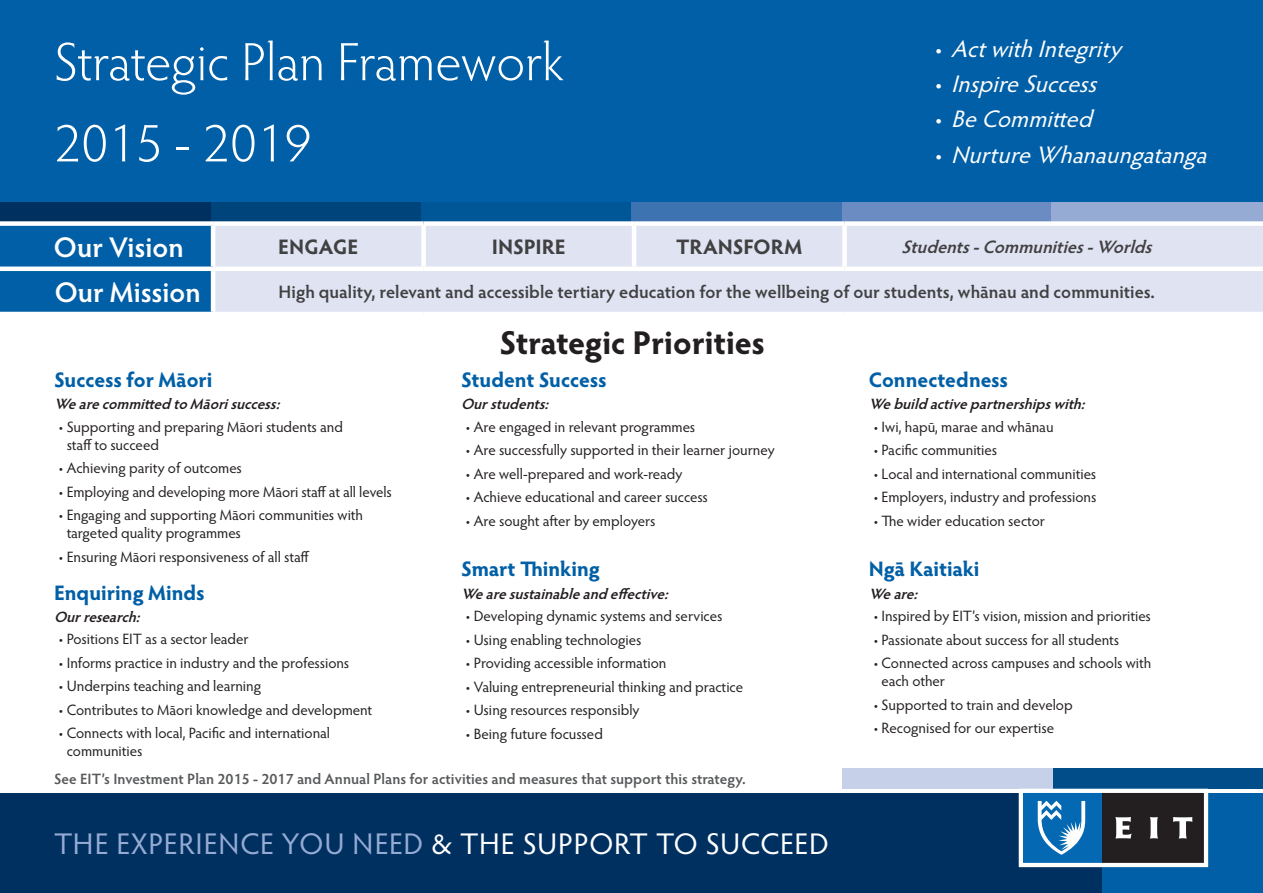
<style>
.page{position:relative;width:1263px;height:893px;background:#fff}
.page>*{position:absolute;margin:0;border:0;box-sizing:border-box;transform-origin:0 0}
.t1{font:300 54px/81.2px "Hypatia Sans Pro";color:#fff}
.t2{font:700 33px "Hypatia Sans Pro";letter-spacing:-.005em;color:#231f20}
.t3{font:30px "Hypatia Sans Pro";letter-spacing:.025em;color:#96abd4}
.t4{font:600 28.5px "Hypatia Sans Pro";color:#fff}
.t5{font:italic 24px "Hypatia Sans Pro";color:#fff}
.t6{font:700 21px "Hypatia Sans Pro";color:#005fa6}
.t7{font:700 21px "Hypatia Sans Pro";color:#414042}
.t8{font:600 18px "Hypatia Sans Pro";letter-spacing:.005em;color:#414042}
.t9{font:italic 600 18px "Hypatia Sans Pro";color:#414042}
.t10{font:15px/18px "Hypatia Sans Pro";color:#231f20}
.t11{font:italic 600 15px "Hypatia Sans Pro";color:#231f20}
.t12{font:600 15px "Hypatia Sans Pro";color:#58595b}
.s1{font-style:normal}
.s2{color:#fff}
</style>
<div class="page">
<div style="left:0;top:0;width:1263px;height:203px;background:#005fa6"></div>
<div style="left:1053px;top:768px;width:210px;height:21px;background:#004d8a"></div>
<div style="left:842px;top:768px;width:211px;height:21px;background:#c6d0e8"></div>
<div style="left:421px;top:202px;width:211px;height:21px;background:#005798"></div>
<div style="left:631px;top:202px;width:212px;height:21px;background:#3e73b2"></div>
<div style="left:842px;top:202px;width:209px;height:21px;background:#6b8cc2"></div>
<div style="left:1051px;top:202px;width:212px;height:21px;background:#96abd4"></div>
<div style="left:209px;top:202px;width:212px;height:21px;background:#00447c"></div>
<div style="left:0;top:202px;width:210px;height:21px;background:#003060"></div>
<div style="left:0;top:793px;width:1115px;height:100px;background:#003060"></div>
<div style="left:1103px;top:793px;width:160px;height:100px;background:#005fa6"></div>
<div style="left:1102px;top:791px;width:104px;height:74px;background:#231f20"></div>
<div style="left:1021px;top:791px;width:81px;height:74px;background:#0468b3"></div>
<svg style="left:1115px;top:817px;width:77px;height:21px"></svg>
<svg style="left:1038px;top:801px;width:47px;height:54px"></svg>
<div style="left:1019px;top:789px;width:189px;height:78px;border:4px solid #fff"></div>
<div style="left:0;top:224px;width:213px;height:90px;background:#005fa6"></div>
<div style="left:215px;top:226px;width:1048px;height:86px;background:#e0e4f2"></div>
<div style="left:0;top:221px;width:213px;height:5px;background:#fff"></div>
<div style="left:213px;top:221px;width:211px;height:5px;background:#fff"></div>
<hr style="left:211px;top:226px;width:4px;height:41px;background:#fff">
<div style="left:424px;top:221px;width:210px;height:5px;background:#fff"></div>
<div style="left:421px;top:226px;width:5px;height:41px;background:#fff"></div>
<div style="left:634px;top:221px;width:210px;height:5px;background:#fff"></div>
<hr style="left:632px;top:226px;width:4px;height:41px;background:#fff">
<div style="left:844px;top:221px;width:419px;height:5px;background:#fff"></div>
<div style="left:842px;top:226px;width:5px;height:41px;background:#fff"></div>
<hr style="left:0;top:267px;width:213px;height:4px;background:#fff">
<hr style="left:213px;top:267px;width:211px;height:4px;background:#fff">
<hr style="left:211px;top:271px;width:4px;height:41px;background:#fff">
<hr style="left:424px;top:267px;width:210px;height:4px;background:#fff">
<hr style="left:634px;top:267px;width:210px;height:4px;background:#fff">
<hr style="left:844px;top:267px;width:419px;height:4px;background:#fff">
<hr style="left:0;top:312px;width:213px;height:4px;background:#fff">
<h1 class="t1" style="left:54px;top:27px;width:511px">Strategic Plan Framework<br>2015 - 2019</h1>
<h3 class="t5" style="left:934px;top:39px;width:188px"><span class="s1">•</span> Actwith Integrity</h3>
<h3 class="t5" style="left:934px;top:74px;width:170px"><span class="s1">•</span> Inspire Success</h3>
<h3 class="t5" style="left:934px;top:110px;width:165px"><span class="s1">•</span> Be Committed</h3>
<h3 class="t5" style="left:934px;top:145px;width:280px"><span class="s1">•</span> Nurture Whanaungatanga</h3>
<h3 class="t4" style="left:54px;top:235px;width:131px">Our Vision</h3>
<h3 class="t7" style="left:278px;top:238px;width:82px">ENGAGE</h3>
<h3 class="t7" style="left:492px;top:238px;width:76px">INSPIRE</h3>
<h3 class="t7" style="left:676px;top:238px;width:128px">TRANSFORM</h3>
<p class="t9" style="left:901px;top:239px;width:256px">Students-Communities-Worlds</p>
<h3 class="t4" style="left:55px;top:281px;width:147px">Our Mission</h3>
<p class="t8" style="left:279px;top:285px;width:878px">High quality, relevant and accessible tertiary education for the wellbeing of our students, whānau and communities.</p>
<h3 class="t6" style="left:54px;top:372px;width:160px">Success for Māori</h3>
<p class="t11" style="left:54px;top:398px;width:231px">We are committed to Māorisuccess:</p>
<p class="t10" style="left:67px;top:419px;width:278px;text-indent:-9px">• Supporting and preparing Māori students and staff to succeed</p>
<p class="t10" style="left:58px;top:461px;width:185px">• Achieving parity of outcomes</p>
<p class="t10" style="left:58px;top:484px;width:335px">• Employing and developing more Māori staff at all levels</p>
<p class="t10" style="left:67px;top:508px;width:298px;text-indent:-9px">• Engaging and supporting Māori communities with targeted quality programmes</p>
<p class="t10" style="left:58px;top:549px;width:253px">• Ensuring Māori responsiveness of all staff</p>
<h3 class="t6" style="left:54px;top:584px;width:152px">Enquiring Minds</h3>
<p class="t11" style="left:54px;top:611px;width:91px">Ourresearch:</p>
<p class="t10" style="left:58px;top:632px;width:192px">• Positions EIT as a sector leader</p>
<p class="t10" style="left:58px;top:655px;width:293px">• Informs practice in industry and the professions</p>
<p class="t10" style="left:58px;top:679px;width:204px">• Underpins teaching and learning</p>
<p class="t10" style="left:58px;top:702px;width:316px">• Contributes to Māori knowledge and development</p>
<p class="t10" style="left:67px;top:726px;width:265px;text-indent:-9px">• Connects with local, Pacific and international communities</p>
<h2 class="t2" style="left:499px;top:330px;width:267px">Strategic Priorities</h2>
<h3 class="t6" style="left:461px;top:372px;width:147px">Student Success</h3>
<p class="t11" style="left:461px;top:398px;width:93px">Ourstudents:</p>
<p class="t10" style="left:465px;top:419px;width:232px">• Are engaged in relevant programmes</p>
<p class="t10" style="left:465px;top:443px;width:311px">• Are successfully supported in their learner journey</p>
<p class="t10" style="left:465px;top:466px;width:219px">• Are well-prepared and work-ready</p>
<p class="t10" style="left:465px;top:490px;width:244px">• Achieve educational and career success</p>
<p class="t10" style="left:465px;top:513px;width:192px">• Are sought after by employers</p>
<h3 class="t6" style="left:461px;top:561px;width:140px">Smart Thinking</h3>
<p class="t11" style="left:461px;top:588px;width:212px">We are sustainable and effective:</p>
<p class="t10" style="left:465px;top:608px;width:259px">• Developing dynamic systems and services</p>
<p class="t10" style="left:465px;top:632px;width:178px">• Using enabling technologies</p>
<p class="t10" style="left:465px;top:655px;width:203px">• Providing accessible information</p>
<p class="t10" style="left:465px;top:679px;width:279px">• Valuing entrepreneurial thinking and practice</p>
<p class="t10" style="left:465px;top:702px;width:176px">• Using resources responsibly</p>
<p class="t10" style="left:465px;top:726px;width:139px">• Being future focussed</p>
<p class="t12" style="left:54px;top:773px;width:693px">See EIT’s Investment Plan 2015 - 2017 and Annual Plans for activities and measures that support this strategy.</p>
<h3 class="t3" style="left:54px;top:831px;width:776px">THE EXPERIENCE YOU NEED <span class="s2">&amp; THE SUPPORT TO SUCCEED</span></h3>
<h3 class="t6" style="left:869px;top:372px;width:141px">Connectedness</h3>
<p class="t11" style="left:869px;top:398px;width:221px">We build active partnershipswith:</p>
<p class="t10" style="left:873px;top:419px;width:182px">• Iwi, hapū, marae and whānau</p>
<p class="t10" style="left:873px;top:443px;width:126px">• Pacific communities</p>
<p class="t10" style="left:873px;top:466px;width:225px">• Local and international communities</p>
<p class="t10" style="left:873px;top:490px;width:225px">• Employers, industry and professions</p>
<p class="t10" style="left:873px;top:513px;width:174px">• The wider education sector</p>
<h3 class="t6" style="left:869px;top:561px;width:112px">Ngā Kaitiaki</h3>
<p class="t11" style="left:869px;top:588px;width:54px">We are:</p>
<p class="t10" style="left:873px;top:608px;width:279px">• Inspired by EIT’s vision, mission and priorities</p>
<p class="t10" style="left:873px;top:632px;width:248px">• Passionate about success for all students</p>
<p class="t10" style="left:881px;top:655px;width:271px;text-indent:-9px">• Connected across campuses and schools with each other</p>
<p class="t10" style="left:873px;top:697px;width:201px">• Supported to train and develop</p>
<p class="t10" style="left:873px;top:720px;width:183px">• Recognised for our expertise</p>
</div>
